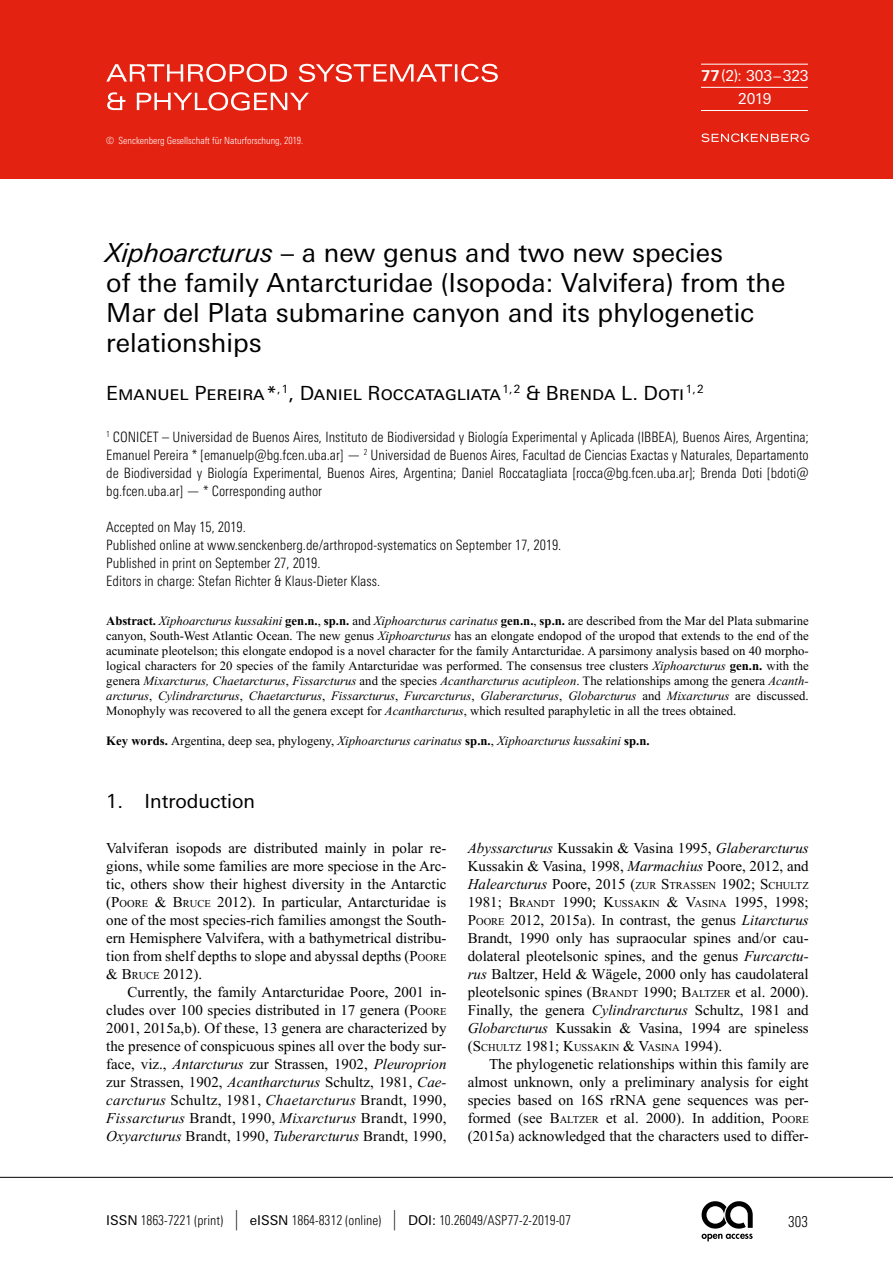
<style>
.page{position:relative;width:893px;height:1263px;background:#fff}
.page>*{position:absolute;margin:0;border:0;box-sizing:border-box;transform-origin:0 0}
.t1{font:26.25px/30px "Univers Next W1 G";color:#000}
.t2{font:19.5px "Univers Next W1 G";color:#000}
.t3{font:15px/18px "Times New Roman";color:#000;text-align:justify}
.t4{font:15px/23.2px "Univers Next W1 G Regular 3";letter-spacing:-.01em;color:#fff;text-align:center}
.t5{font:300 condensed 15px "Univers Next Pro";color:#000}
.t6{font:300 condensed 14.25px/18px "Univers Next Pro";color:#000;text-align:justify}
.t7{font:13.5px "Univers Next Pro Light Cond 2";color:#000}
.t8{font:12.75px/15px "Times New Roman";color:#000;text-align:justify}
.t9{font:italic 12.75px "Times New Roman";color:#000}
.t10{font:10.5px "Times New Roman";color:#000}
.t11{font:9.9px "Univers Next Pro Light Cond 3";color:#fff}
.s1{font-family:"Univers Next W1 G";font-weight:700}
.s2{font-style:italic}
.s3{font-weight:700}
.s4{font-weight:700;font-style:normal}
.s5{font-style:normal}
.s6{font-style:inherit}
.s7{font-size:10.5px}
.s8{font-size:15px}
.s9{font-family:"Univers Next W1 G Regular 2"}
.s10{font-size:20.25px}
.s11{font-family:"Univers Next W1 G"}
.s12{font-family:"Univers Next Pro";font-weight:300;font-stretch:condensed}
</style>
<div class="page">
<hr style="left:0;top:1177px;width:893px;height:1px;background:#000">
<svg style="left:702px;top:1234px;width:51px;height:7px"></svg>
<svg style="left:702px;top:1201px;width:51px;height:27px"></svg>
<div style="left:0;top:0;width:893px;height:179px;background:#e42212"></div>
<svg style="left:107px;top:92px;width:202px;height:19px"></svg>
<svg style="left:106px;top:64px;width:392px;height:18px"></svg>
<hr style="left:701px;top:64px;width:107px;height:1px;background:#fff">
<hr style="left:701px;top:110px;width:107px;height:1px;background:#fff">
<hr style="left:701px;top:87px;width:107px;height:1px;background:#fff">
<svg style="left:701px;top:133px;width:108px;height:9px"></svg>
<p class="t11" style="left:106px;top:135px;width:199px">© Senckenberg Gesellschaft für Naturforschung, 2019.</p>
<p class="t4" style="left:701px;top:64px;width:109px"><span class="s1">77</span>(2): 303–323<br>2019</p>
<h1 class="t1" style="left:106px;top:238px;width:681px"><span class="s2">Xiphoarcturus</span> – a new genus and two new species<br>of the family Antarcturidae (Isopoda: Valvifera) from the Mar del Plata submarine canyon and its phylogenetic relationships</h1>
<h2 class="t2" style="left:106px;top:382px;width:599px">Emanuel Pereira*<sup>,1</sup>, Daniel Roccatagliata<sup>1,2</sup> &amp; Brenda L. Doti<sup>1,2</sup></h2>
<p class="t6" style="left:106px;top:428px;width:704px"><sup>1</sup> CONICET – Universidad de Buenos Aires, Instituto de Biodiversidad y Biología Experimental y Aplicada (IBBEA), Buenos Aires, Argentina; Emanuel Pereira * [emanuelp@bg.fcen.uba.ar] — <sup>2</sup> Universidad de Buenos Aires, Facultad de Ciencias Exactas y Naturales, Departamento de Biodiversidad y Biología Experimental, Buenos Aires, Argentina; Daniel Roccatagliata [rocca@bg.fcen.uba.ar]; Brenda Doti [bdoti@ bg.fcen.uba.ar] — * Corresponding author</p>
<p class="t6" style="left:106px;top:518px;width:457px;text-align:left">Accepted on May 15, 2019.<br>Published online at www.senckenberg.de/arthropod-systematics on September 17, 2019.<br>Published in print on September 27, 2019.<br>Editors in charge: Stefan Richter &amp; Klaus-Dieter Klass.</p>
<p class="t8" style="left:106px;top:613px;width:704px"><span class="s3">Abstract.</span> <span class="s2">Xiphoarcturus kussakini</span> <span class="s3">gen.n.</span>, <span class="s3">sp.n.</span> and <span class="s2">Xiphoarcturus carinatus</span> <span class="s3">gen.n.</span>, <span class="s3">sp.n.</span> are described from the Mar del Plata submarine canyon, South-West Atlantic Ocean. The new genus <span class="s2">Xiphoarcturus</span> has an elongate endopod of the uropod that extends to the end of the acuminate pleotelson; this elongate endopod is a novel character for the family Antarcturidae. A parsimony analysis based on 40 morpho&shy;logical characters for 20 species of the family Antarcturidae was performed. The consensus tree clusters <span class="s2">Xiphoarcturus</span> <span class="s3">gen.n.</span> with the genera <span class="s2">Mixarcturus, Chaetarcturus</span>, <span class="s2">Fissarcturus</span> and the species <span class="s2">Acantharcturus acutipleon</span>. The relationships among the genera <span class="s2">Acanth&shy;arcturus</span>, <span class="s2">Cylindrarcturus</span>, <span class="s2">Chaetarcturus</span>, <span class="s2">Fissarcturus</span>, <span class="s2">Furcarcturus</span>, <span class="s2">Glaberarcturus</span>, <span class="s2">Globarcturus</span> and <span class="s2">Mixarcturus</span> are discussed.<br>Monophyly was recovered to all the genera except for <span class="s2">Acantharcturus</span>, which resulted paraphyletic in all the trees obtained.</p>
<p class="t9" style="left:106px;top:732px;width:545px"><span class="s4">Key words.</span> <span class="s5">Argentina, deep sea, phylogeny,</span> Xiphoarcturus carinatus <span class="s4">sp.n.</span><span class="s5">,</span> Xiphoarcturus kussakini <span class="s4">sp.n.</span></p>
<h2 class="t2" style="left:106px;top:790px;width:150px">1. Introduction</h2>
<p class="t3" style="left:106px;top:839px;width:342px">Valviferan isopods are distributed mainly in polar re&shy;gions, while some families are more speciose in the Arc&shy;tic, others show their highest diversity in the Antarctic (<span class="s6">P</span><span class="s7">OORE</span> <span class="s6">&amp; B</span><span class="s7">RUCE</span> 2012). In particular, Antarcturidae is one of the most species-rich families amongst the South&shy;ern Hemisphere Valvifera, with a bathymetrical distribu&shy;tion from shelf depths to slope and abyssal depths (<span class="s6">P</span><span class="s7">OORE </span><span class="s6">&amp; B</span><span class="s7">RUCE</span> 2012).</p>
<p class="t3" style="left:106px;top:983px;width:342px;text-indent:21px">Currently, the family Antarcturidae Poore, 2001 in&shy;cludes over 100 species distributed in 17 genera (P<span class="s7">OORE </span>2001, 2015a,b). Of these, 13 genera are characterized by the presence of conspicuous spines all over the body sur&shy;face, viz., <span class="s2">Antarcturus</span> zur Strassen, 1902, <span class="s2">Pleuroprion </span>zur Strassen, 1902, <span class="s2">Acantharcturus</span> Schultz, 1981, <span class="s2">Cae&shy;carcturus</span> Schultz, 1981, <span class="s2">Chaetarcturus</span> Brandt, 1990, <span class="s2">Fissarcturus</span> Brandt, 1990, <span class="s2">Mixarcturus</span> Brandt, 1990, <span class="s2">Oxyarcturus</span> Brandt, 1990, <span class="s2">Tuberarcturus</span> Brandt, 1990,</p>
<p class="t3" style="left:468px;top:839px;width:343px"><span class="s2">Abyssarcturus</span> Kussakin &amp; Vasina 1995, <span class="s2">Glaberarcturus </span>Kussakin &amp; Vasina, 1998, <span class="s2">Marmachius</span> Poore, 2012, and <span class="s2">Halearcturus</span> Poore, 2015 (<span class="s7">ZUR</span> <span class="s6">S</span><span class="s7">TRASSEN</span> 1902; S<span class="s7">CHULTZ </span>1981; B<span class="s7">RANDT</span> 1990; K<span class="s7">USSAKIN</span> &amp; V<span class="s7">ASINA</span> 1995, 1998; P<span class="s7">OORE</span> 2012, 2015a). In contrast, the genus <span class="s2">Litarcturus </span>Brandt, 1990 only has supraocular spines and/or cau&shy;dolateral pleotelsonic spines, and the genus <span class="s2">Furcarctu&shy;rus</span> Baltzer, Held &amp; Wägele, 2000 only has caudolateral pleotelsonic spines (B<span class="s7">RANDT</span> 1990; B<span class="s7">ALTZER</span> et al. 2000).<br>Finally, the genera <span class="s2">Cylindrarcturus</span> Schultz, 1981 and <span class="s2">Globarcturus</span> Kussakin &amp; Vasina, 1994 are spineless</p>
<p class="t10" style="left:468px;top:1040px;width:256px"><span class="s8">(S</span>CHULTZ <span class="s8">1981; K</span>USSAKIN <span class="s8">&amp; V</span>ASINA <span class="s8">1994).</span></p>
<p class="t3" style="left:468px;top:1055px;width:343px;text-indent:21px">The phylogenetic relationships within this family are almost unknown, only a preliminary analysis for eight species based on 16S rRNA gene sequences was per&shy;formed (see B<span class="s7">ALTZER</span> et al. 2000). In addition, P<span class="s7">OORE </span>(2015a) acknowledged that the characters used to differ-</p>
<p class="t7" style="left:106px;top:1212px;width:466px"><span class="s9">ISSN</span> 1863-7221 (print) <span class="s10">|</span> <span class="s9">eISSN</span> 1864-8312 (online) <span class="s10">|</span> <span class="s11">DOI:</span> <span class="s12">10.26049/ASP77-2-2019-07</span></p>
<p class="t5" style="left:788px;top:1213px;width:21px">303</p>
</div>
